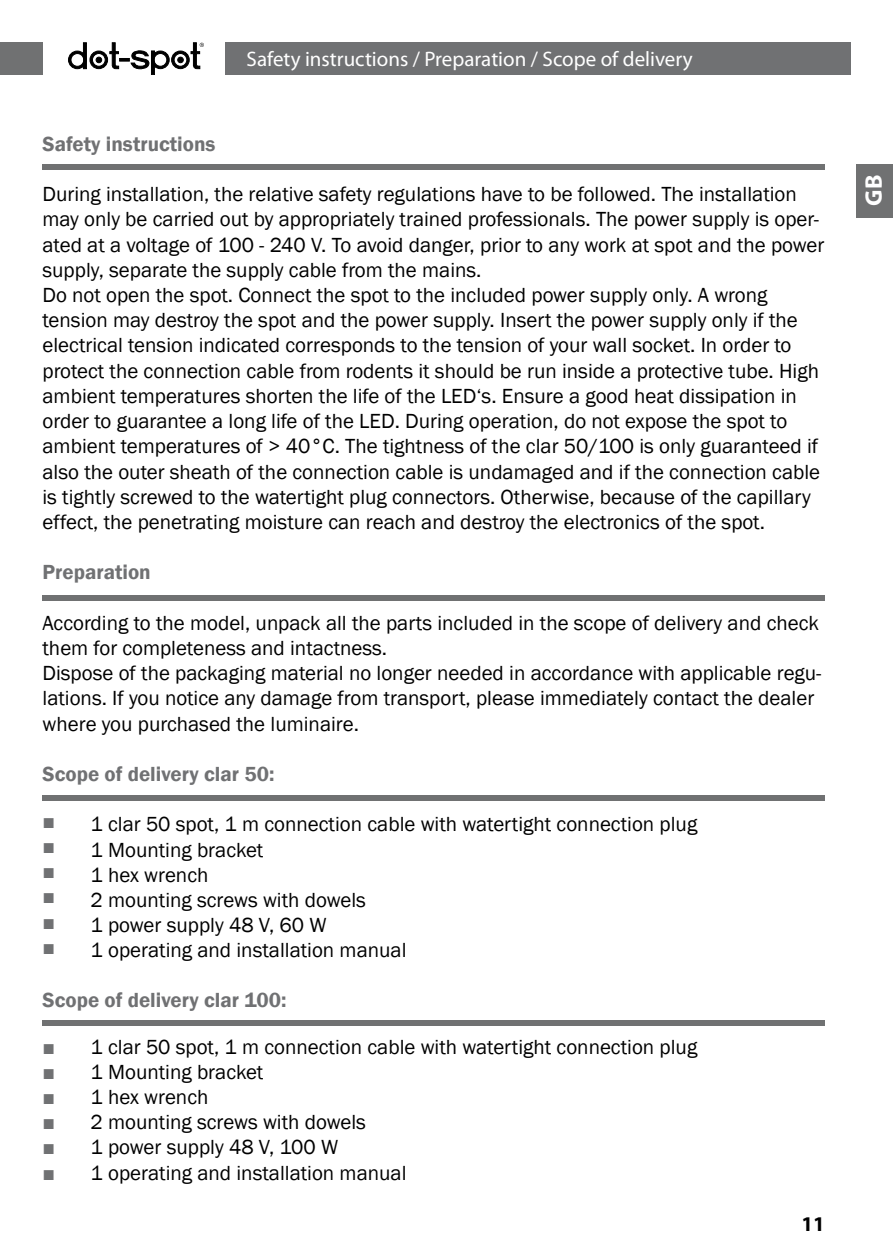
<style>
.page{position:relative;width:893px;height:1259px;background:#fff}
.page>*{position:absolute;margin:0;border:0;box-sizing:border-box;transform-origin:0 0}
.t1{font:700 24px "Myriad Pro";color:#fff}
.t2{font:21px/25.2px "Franklin Gothic";color:#000}
.t3{font:600 21px "Franklin Gothic";color:#707173}
.t4{font:21px "Myriad Pro";color:#fff}
.t5{font:700 21px "Myriad Pro";color:#000}
.s1{color:#707173}
</style>
<div class="page">
<div style="left:43px;top:164px;width:782px;height:6px;background:#707172"></div>
<div style="left:0;top:43px;width:43px;height:32px;background:#707172"></div>
<div style="left:225px;top:43px;width:625px;height:32px;background:#707173"></div>
<div style="left:856px;top:164px;width:37px;height:53px;background:#707172"></div>
<svg style="left:68px;top:43px;width:136px;height:32px"></svg>
<div style="left:43px;top:595px;width:782px;height:6px;background:#707172"></div>
<div style="left:43px;top:795px;width:782px;height:6px;background:#707172"></div>
<div style="left:43px;top:1020px;width:782px;height:6px;background:#707172"></div>
<p class="t4" style="left:247px;top:46px;width:448px">Safety instructions / Preparation / Scope of delivery</p>
<p class="t3" style="left:43px;top:131px;width:174px">Safety instructions</p>
<p class="t2" style="left:43px;top:182px;width:783px">During installation, the relative safety regulations have to be followed. The installation may only be carried out by appropriately trained professionals. The power supply is oper&shy;ated at a voltage of 100 - 240 V. To avoid danger, prior to any work at spot and the power supply, separate the supply cable from the mains.<br>Do not open the spot. Connect the spot to the included power supply only. A wrong tension may destroy the spot and the power supply. Insert the power supply only if the electrical tension indicated corresponds to the tension of your wall socket. In order to protect the connection cable from rodents it should be run inside a protective tube. High ambient temperatures shorten the life of the LED‘s. Ensure a good heat dissipation in order to guarantee a long life of the LED. During operation, do not expose the spot to ambient temperatures of &gt; 40°C. The tightness of the clar 50/100 is only guaranteed if also the outer sheath of the connection cable is undamaged and if the connection cable is tightly screwed to the watertight plug connectors. Otherwise, because of the capillary effect, the penetrating moisture can reach and destroy the electronics of the spot.</p>
<p class="t3" style="left:43px;top:559px;width:110px">Preparation</p>
<p class="t2" style="left:43px;top:610px;width:780px">According to the model, unpack all the parts included in the scope of delivery and check them for completeness and intactness.<br>Dispose of the packaging material no longer needed in accordance with applicable regu&shy;lations. If you notice any damage from transport, please immediately contact the dealer where you purchased the luminaire.</p>
<p class="t3" style="left:43px;top:761px;width:233px">Scope of delivery clar 50:</p>
<p class="t2" style="left:43px;top:812px;width:656px"><sup>■</sup> 1 clar 50 spot, 1 m connection cable with watertight connection plug</p>
<p class="t2" style="left:43px;top:837px;width:222px"><sup>■</sup> 1 Mounting bracket</p>
<p class="t2" style="left:43px;top:862px;width:167px"><sup>■</sup> 1 hex wrench</p>
<p class="t2" style="left:43px;top:888px;width:325px"><sup>■</sup> 2 mounting screws with dowels</p>
<p class="t2" style="left:43px;top:913px;width:286px"><sup>■</sup> 1 power supply 48 V, 60 W</p>
<p class="t2" style="left:43px;top:938px;width:365px"><sup>■</sup> 1 operating and installation manual</p>
<p class="t3" style="left:43px;top:986px;width:246px">Scope of delivery clar 100:</p>
<p class="t2" style="left:43px;top:1034px;width:656px"><span class="s1">■</span> 1 clar 50 spot, 1 m connection cable with watertight connection plug</p>
<p class="t2" style="left:43px;top:1059px;width:222px"><span class="s1">■</span> 1 Mounting bracket</p>
<p class="t2" style="left:43px;top:1084px;width:167px"><span class="s1">■</span> 1 hex wrench</p>
<p class="t2" style="left:43px;top:1110px;width:325px"><span class="s1">■</span> 2 mounting screws with dowels</p>
<p class="t2" style="left:43px;top:1135px;width:297px"><span class="s1">■</span> 1 power supply 48 V, 100 W</p>
<p class="t2" style="left:43px;top:1160px;width:365px"><span class="s1">■</span> 1 operating and installation manual</p>
<p class="t5" style="left:802px;top:1209px;width:25px">11</p>
<p class="t1" style="left:858px;top:206px;width:32px;rotate:-90deg">GB</p>
</div>
